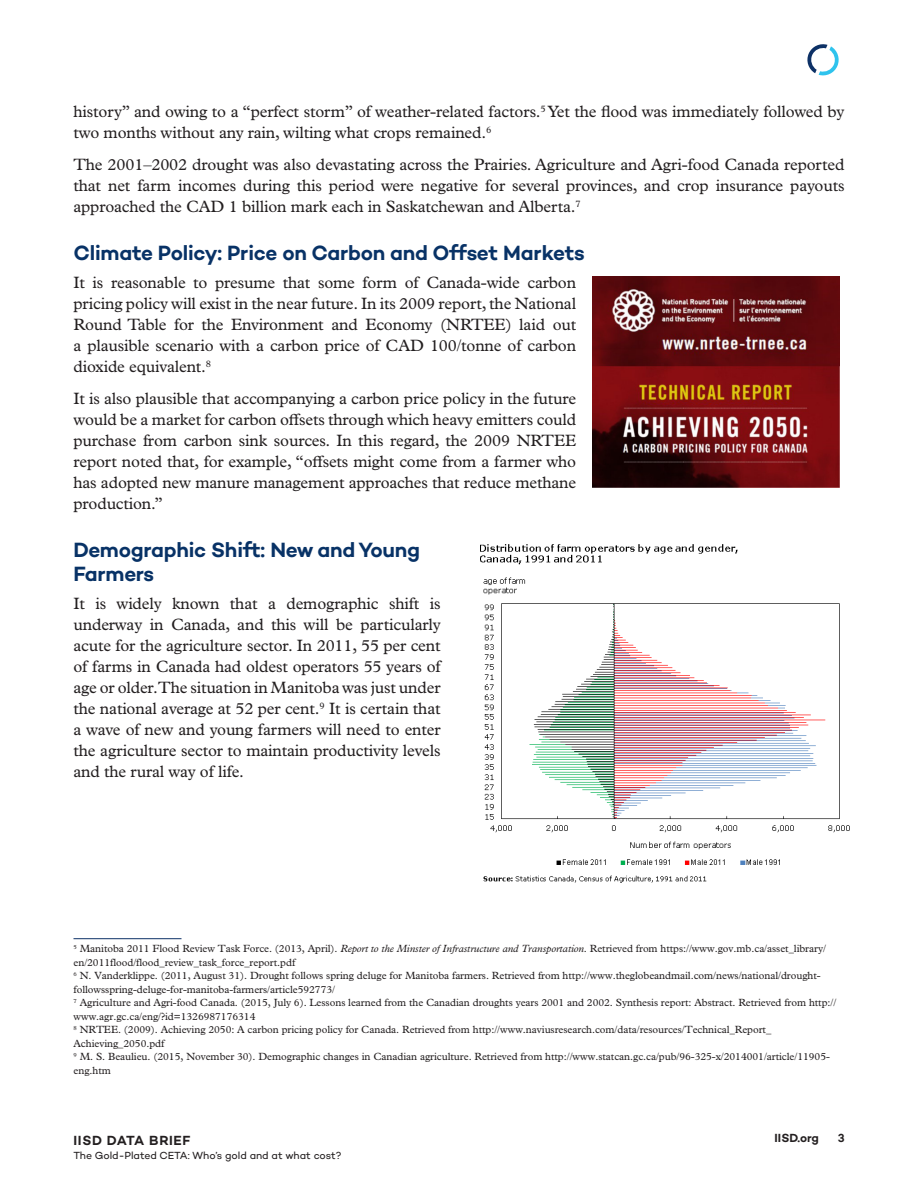
<style>
.page{position:relative;width:918px;height:1188px;background:#fff}
.page>*{position:absolute;margin:0;border:0;box-sizing:border-box;transform-origin:0 0}
.Subhead1{font:600 21px/24px "Campton";letter-spacing:-.015em;color:#083266}
.Body_copy{font:16.5px/21px "Plantin MT Pro";letter-spacing:-.01em;color:#231f20;text-align:justify}
.t1{font:600 13.5px "Campton";letter-spacing:.045em;color:#231f20}
.t2{font:600 12px "Campton";letter-spacing:-.005em;color:#231f20}
.Footnotes{font:10.5px/13.5px "Plantin MT Pro";letter-spacing:-.005em;color:#231f20}
.t3{font:10.5px "Campton";letter-spacing:-.005em;color:#231f20}
.s1{font-style:italic}
</style>
<div class="page">
<svg style="left:807px;top:44px;width:32px;height:32px"></svg>
<hr style="left:74px;top:938px;width:108px;height:1px;background:#0d3166">
<img style="left:593px;top:276px;width:246px;height:211px">
<img style="left:480px;top:544px;width:370px;height:339px">
<p class="Body_copy" style="left:74px;top:101px;width:772px">history” and owing to a “perfect storm” of weather-related factors.<sup>5</sup> Yet the flood was immediately followed by two months without any rain, wilting what crops remained.<sup>6</sup></p>
<p class="Body_copy" style="left:74px;top:154px;width:773px">The 2001–2002 drought was also devastating across the Prairies. Agriculture and Agri-food Canada reported that net farm incomes during this period were negative for several provinces, and crop insurance payouts approached the CAD 1 billion mark each in Saskatchewan and Alberta.<sup>7</sup></p>
<p class="Subhead1" style="left:74px;top:241px;width:513px">Climate Policy: Price on Carbon and Offset Markets</p>
<p class="Body_copy" style="left:74px;top:272px;width:504px">It is reasonable to presume that some form of Canada-wide carbon pricing policy will exist in the near future. In its 2009 report, the National Round Table for the Environment and Economy (NRTEE) laid out a plausible scenario with a carbon price of CAD 100/tonne of carbon dioxide equivalent.<sup>8</sup></p>
<p class="Body_copy" style="left:74px;top:388px;width:504px">It is also plausible that accompanying a carbon price policy in the future would be a market for carbon offsets through which heavy emitters could purchase from carbon sink sources. In this regard, the 2009 NRTEE report noted that, for example, “offsets might come from a farmer who has adopted new manure management approaches that reduce methane production.”</p>
<p class="Subhead1" style="left:74px;top:538px;width:348px">Demographic Shift: New and Young<br>Farmers</p>
<p class="Body_copy" style="left:74px;top:593px;width:369px">It is widely known that a demographic shift is underway in Canada, and this will be particularly acute for the agriculture sector. In 2011, 55 per cent of farms in Canada had oldest operators 55 years of age or older. The situation in Manitoba was just under the national average at 52 per cent.<sup>9</sup> It is certain that a wave of new and young farmers will need to enter the agriculture sector to maintain productivity levels and the rural way of life.</p>
<p class="Footnotes" style="left:74px;top:942px;width:754px"><sup>5</sup> Manitoba 2011 Flood Review Task Force. (2013, April). <span class="s1">Report to the Minster of Infrastructure and Transportation</span>. Retrieved from https://www.gov.mb.ca/asset_library/ en/2011flood/flood_review_task_force_report.pdf</p>
<p class="Footnotes" style="left:74px;top:969px;width:749px"><sup>6</sup> N. Vanderklippe. (2011, August 31). Drought follows spring deluge for Manitoba farmers. Retrieved from http://www.theglobeandmail.com/news/national/drought&shy;followsspring-deluge-for-manitoba-farmers/article592773/</p>
<p class="Footnotes" style="left:74px;top:996px;width:764px"><sup>7</sup> Agriculture and Agri-food Canada. (2015, July 6). Lessons learned from the Canadian droughts years 2001 and 2002. Synthesis report: Abstract. Retrieved from http:// www.agr.gc.ca/eng/?id=1326987176314</p>
<p class="Footnotes" style="left:74px;top:1023px;width:699px"><sup>8</sup> NRTEE. (2009). Achieving 2050: A carbon pricing policy for Canada. Retrieved from http://www.naviusresearch.com/data/resources/Technical_Report_<br>Achieving_2050.pdf</p>
<p class="Footnotes" style="left:74px;top:1050px;width:758px"><sup>9</sup> M. S. Beaulieu. (2015, November 30). Demographic changes in Canadian agriculture. Retrieved from http://www.statcan.gc.ca/pub/96-325-x/2014001/article/11905- eng.htm</p>
<p class="t1" style="left:74px;top:1132px;width:118px">IISD DATA BRIEF</p>
<p class="t3" style="left:74px;top:1149px;width:270px">The Gold-Plated CETA: Who’s gold and at what cost?</p>
<p class="t2" style="left:775px;top:1130px;width:46px">IISD.org</p>
<p class="t2" style="left:838px;top:1130px;width:8px">3</p>
</div>
